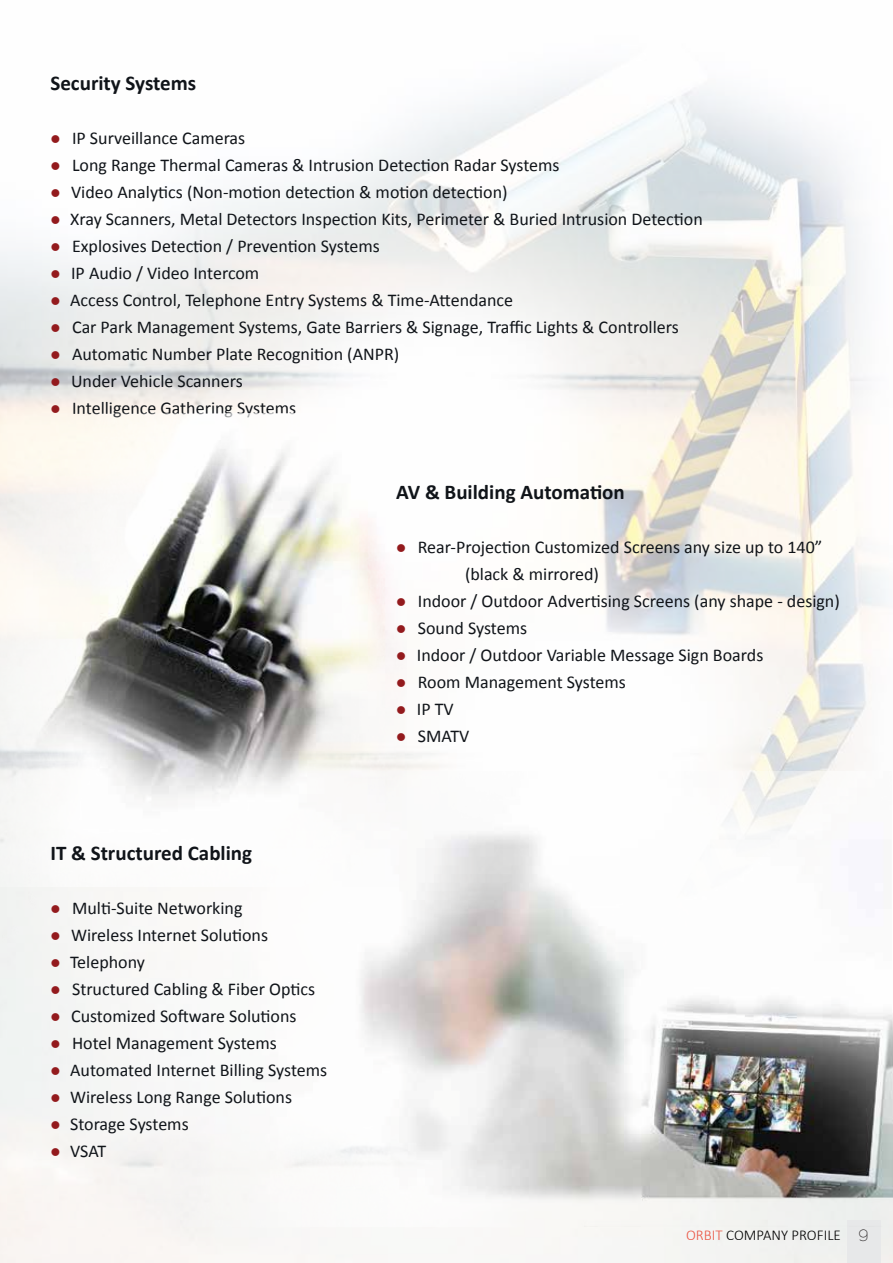
<style>
.page{position:relative;width:893px;height:1263px;background:#fff}
.page>*{position:absolute;margin:0;border:0;box-sizing:border-box;transform-origin:0 0}
.t1{font:700 21px "Calibri";color:#101419}
.t2{font:18px/27px "Calibri";color:#101419}
.t3{font:300 15px "Calibri";color:#000}
.s1{color:#931a1d}
.s2{color:#ea5644}
.s3{font-family:"Hero";font-size:18px;color:#231f20}
</style>
<div class="page">
<img style="left:0;top:79px;width:893px;height:1184px">
<div style="left:848px;top:1220px;width:33px;height:43px;background:#e7e8e9"></div>
<img style="left:0;top:771px;width:893px;height:455px">
<img style="left:0;top:414px;width:406px;height:473px">
<p class="t1" style="left:50px;top:70px;width:147px">Security Systems</p>
<p class="t2" style="left:50px;top:125px;width:196px"><span class="s1">●</span> IP Surveillance Cameras</p>
<p class="t2" style="left:50px;top:152px;width:511px"><span class="s1">●</span> Long Range Thermal Cameras &amp; Intrusion Detection Radar Systems</p>
<p class="t2" style="left:50px;top:179px;width:459px"><span class="s1">●</span> Video Analytics (Non-motion detection &amp; motion detection)</p>
<p class="t2" style="left:50px;top:206px;width:654px"><span class="s1">●</span> Xray Scanners, Metal Detectors Inspection Kits, Perimeter &amp; Buried Intrusion Detection</p>
<p class="t2" style="left:50px;top:233px;width:331px"><span class="s1">●</span> Explosives Detection / Prevention Systems</p>
<p class="t2" style="left:50px;top:260px;width:210px"><span class="s1">●</span> IP Audio / Video Intercom</p>
<p class="t2" style="left:50px;top:287px;width:464px"><span class="s1">●</span> Access Control, Telephone Entry Systems &amp; Time-Attendance</p>
<p class="t2" style="left:50px;top:314px;width:630px"><span class="s1">●</span> Car Park Management Systems, Gate Barriers &amp; Signage, Traffic Lights &amp; Controllers</p>
<p class="t2" style="left:50px;top:341px;width:350px"><span class="s1">●</span> Automatic Number Plate Recognition (ANPR)</p>
<p class="t2" style="left:50px;top:368px;width:194px"><span class="s1">●</span> Under Vehicle Scanners</p>
<p class="t2" style="left:50px;top:395px;width:247px"><span class="s1">●</span> Intelligence Gathering Systems</p>
<p class="t1" style="left:50px;top:839px;width:203px">IT &amp; Structured Cabling</p>
<p class="t2" style="left:50px;top:894px;width:194px"><span class="s1">●</span> Multi-Suite Networking</p>
<p class="t2" style="left:50px;top:921px;width:219px"><span class="s1">●</span> Wireless Internet Solutions</p>
<p class="t2" style="left:50px;top:948px;width:96px"><span class="s1">●</span> Telephony</p>
<p class="t2" style="left:50px;top:975px;width:266px"><span class="s1">●</span> Structured Cabling &amp; Fiber Optics</p>
<p class="t2" style="left:50px;top:1002px;width:248px"><span class="s1">●</span> Customized Software Solutions</p>
<p class="t2" style="left:50px;top:1029px;width:228px"><span class="s1">●</span> Hotel Management Systems</p>
<p class="t2" style="left:50px;top:1056px;width:278px"><span class="s1">●</span> Automated Internet Billing Systems</p>
<p class="t2" style="left:50px;top:1083px;width:243px"><span class="s1">●</span> Wireless Long Range Solutions</p>
<p class="t2" style="left:50px;top:1110px;width:140px"><span class="s1">●</span> Storage Systems</p>
<p class="t2" style="left:50px;top:1137px;width:57px"><span class="s1">●</span> VSAT</p>
<p class="t1" style="left:396px;top:478px;width:230px">AV &amp; Building Automation</p>
<p class="t2" style="left:465px;top:533px;width:359px;text-indent:-69px"><span class="s1">●</span> Rear-Projection Customized Screens any size up to 140” (black &amp; mirrored)</p>
<p class="t2" style="left:396px;top:587px;width:445px"><span class="s1">●</span> Indoor / Outdoor Advertising Screens (any shape - design)</p>
<p class="t2" style="left:396px;top:614px;width:132px"><span class="s1">●</span> Sound Systems</p>
<p class="t2" style="left:396px;top:641px;width:369px"><span class="s1">●</span> Indoor / Outdoor Variable Message Sign Boards</p>
<p class="t2" style="left:396px;top:668px;width:231px"><span class="s1">●</span> Room Management Systems</p>
<p class="t2" style="left:396px;top:695px;width:59px"><span class="s1">●</span> IP TV</p>
<p class="t2" style="left:396px;top:722px;width:75px"><span class="s1">●</span> SMATV</p>
<p class="t3" style="left:686px;top:1226px;width:184px"><span class="s2">ORBIT</span> COMPANY PROFILE <span class="s3">9</span></p>
</div>
